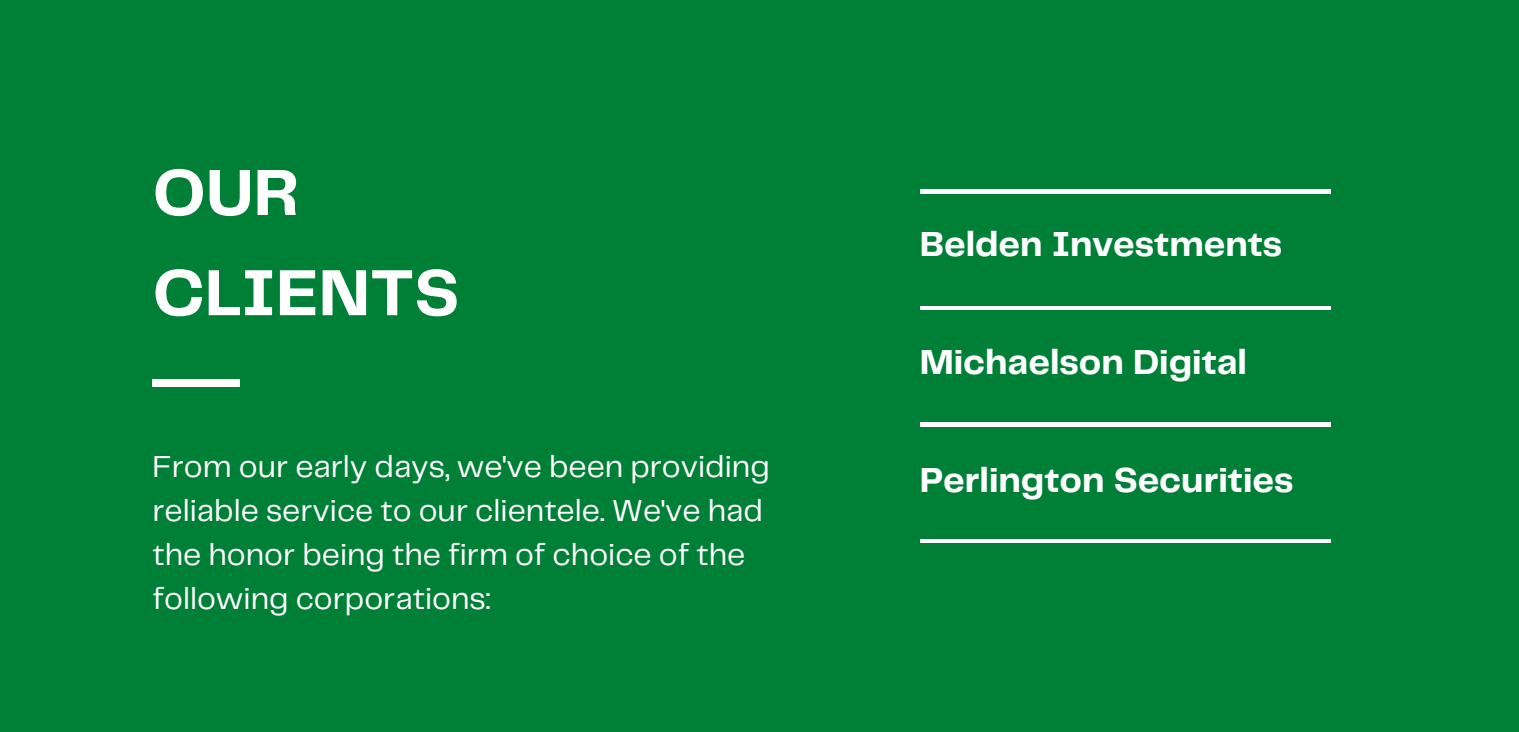
<style>
.page{position:relative;width:1519px;height:732px;background:#fff}
.page>*{position:absolute;margin:0;border:0;box-sizing:border-box;transform-origin:0 0}
.t1{font:700 67.5px/100.2px "Telegraf";color:#fff}
.t2{font:700 36px "Telegraf";color:#fff}
.t3{font:31.5px/43.8px "Telegraf";color:#fff}
</style>
<div class="page">
<div style="left:0;top:0;width:1519px;height:731px;background:#008037"></div>
<hr style="left:920px;top:539px;width:410px;height:3px;background:#fff">
<hr style="left:920px;top:190px;width:410px;height:3px;background:#fff">
<hr style="left:920px;top:306px;width:410px;height:3px;background:#fff">
<hr style="left:920px;top:422px;width:410px;height:4px;background:#fff">
<div style="left:152px;top:379px;width:88px;height:7px;background:#fff"></div>
<h2 class="t1" style="left:152px;top:146px;width:308px">OUR<br>CLIENTS</h2>
<h2 class="t3" style="left:152px;top:446px;width:619px">From our early days, we've been providing reliable service to our clientele. We've had the honor being the firm of choice of the following corporations:</h2>
<h1 class="t2" style="left:920px;top:228px;width:364px">Belden Investments</h1>
<h2 class="t2" style="left:920px;top:346px;width:329px">Michaelson Digital</h2>
<p class="t2" style="left:920px;top:465px;width:375px">Perlington Securities</p>
</div>
